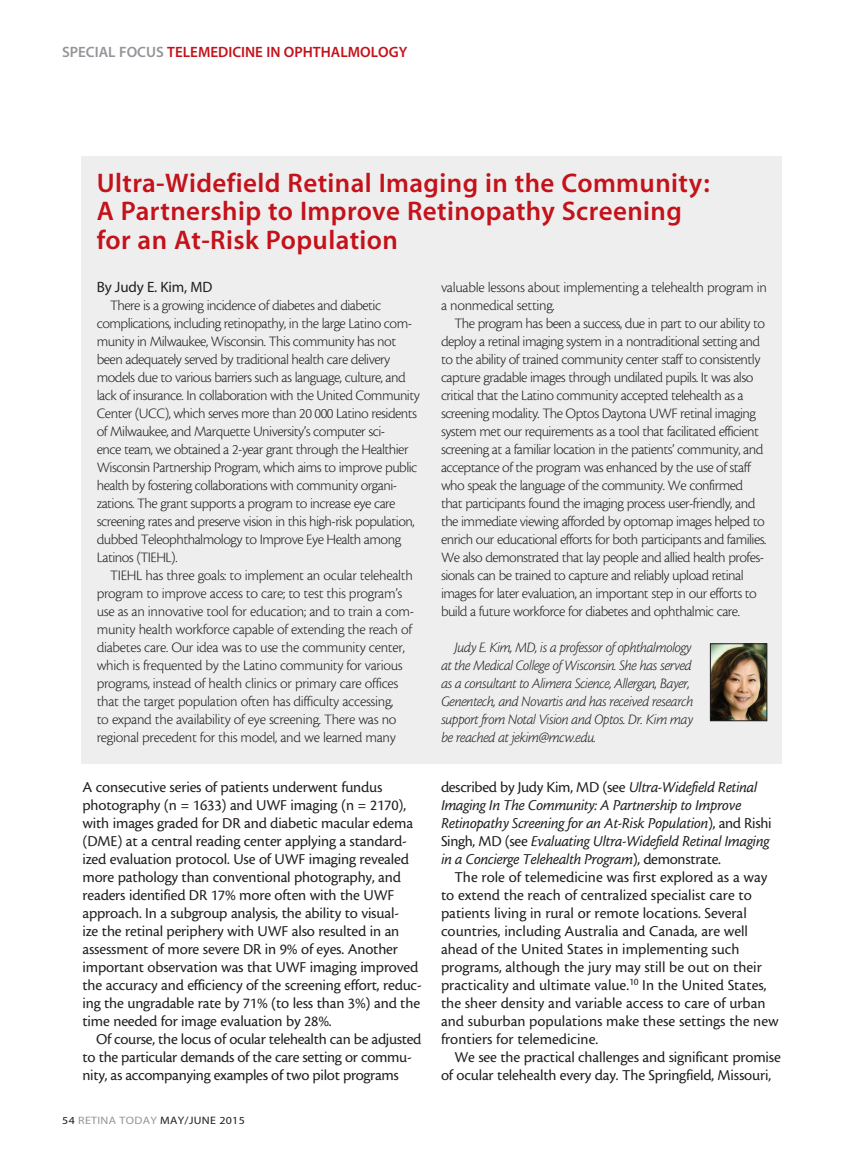
<style>
.page{position:relative;width:864px;height:1161px;background:#fff}
.page>*{position:absolute;margin:0;border:0;box-sizing:border-box;transform-origin:0 0}
.Subhead_Special_no_l{font:27px/28.5px "Myriad MM 565 600";letter-spacing:.015em;color:#c4121a}
.body{font:15.75px/18px "Cronos MM 408 10";letter-spacing:-.01em;color:#231f20}
.body-2{font:15.75px/18px "Cronos MM It 408 10";letter-spacing:-.02em;color:#231f20}
.sidebar_body{font:15px/18px "Cronos MM 250 10";letter-spacing:-.035em;color:#231f20}
.sidebar_body-2{font:15px/18px "Cronos MM It 250 10";letter-spacing:-.035em;color:#231f20}
.t1{font:15px "Myriad MM 565 600";color:#c4121a}
.sidebar_author{font:15px "Myriad MM 400 600";letter-spacing:-.01em;color:#231f20}
.t2{font:10.8px "Myriad MM 400 600";letter-spacing:.025em;color:#231f20;scale:1.11 1}
.s1{color:#939598}
.s2{font-family:"Cronos MM 408 10"}
</style>
<div class="page">
<div style="left:82px;top:157px;width:700px;height:607px;background:#eeeeef"></div>
<img style="left:712px;top:645px;width:53px;height:74px">
<div style="left:710px;top:643px;width:57px;height:78px;border:1px solid #231f20"></div>
<p class="t1" style="left:62px;top:45px;width:347px"><span class="s1">SPECIAL FOCUS</span> TELEMEDICINE IN OPHTHALMOLOGY</p>
<p class="Subhead_Special_no_l" style="left:97px;top:170px;width:614px">Ultra-Widefield Retinal Imaging in the Community:<br>A Partnership to Improve Retinopathy Screening for an At-Risk Population</p>
<p class="sidebar_author" style="left:97px;top:280px;width:117px">By Judy E. Kim, MD</p>
<p class="sidebar_body" style="left:97px;top:297px;width:325px;text-indent:14px">There is a growing incidence of diabetes and diabetic complications, including retinopathy, in the large Latino com&shy;munity in Milwaukee, Wisconsin. This community has not been adequately served by traditional health care delivery models due to various barriers such as language, culture, and lack of insurance. In collaboration with the United Community Center (UCC), which serves more than 20 000 Latino residents of Milwaukee, and Marquette University’s computer sci-<br>ence team, we obtained a 2-year grant through the Healthier Wisconsin Partnership Program, which aims to improve public health by fostering collaborations with community organi&shy;zations. The grant supports a program to increase eye care screening rates and preserve vision in this high-risk population, dubbed Teleophthalmology to Improve Eye Health among Latinos (TIEHL).</p>
<p class="sidebar_body" style="left:97px;top:567px;width:319px;text-indent:14px">TIEHL has three goals: to implement an ocular telehealth program to improve access to care; to test this program’s use as an innovative tool for education; and to train a com&shy;munity health workforce capable of extending the reach of diabetes care. Our idea was to use the community center, which is frequented by the Latino community for various programs, instead of health clinics or primary care offices that the target population often has difficulty accessing,<br>to expand the availability of eye screening. There was no regional precedent for this model, and we learned many</p>
<p class="sidebar_body" style="left:441px;top:279px;width:328px">valuable lessons about implementing a telehealth program in a nonmedical setting.</p>
<p class="sidebar_body" style="left:441px;top:315px;width:327px;text-indent:14px">The program has been a success, due in part to our ability to deploy a retinal imaging system in a nontraditional setting and to the ability of trained community center staff to consistently capture gradable images through undilated pupils. It was also critical that the Latino community accepted telehealth as a screening modality. The Optos Daytona UWF retinal imaging system met our requirements as a tool that facilitated efficient screening at a familiar location in the patients’ community, and acceptance of the program was enhanced by the use of staff who speak the language of the community. We confirmed that participants found the imaging process user-friendly, and the immediate viewing afforded by optomap images helped to enrich our educational efforts for both participants and families.<br>We also demonstrated that lay people and allied health profes&shy;sionals can be trained to capture and reliably upload retinal images for later evaluation, an important step in our efforts to build a future workforce for diabetes and ophthalmic care.</p>
<p class="sidebar_body-2" style="left:441px;top:639px;width:254px;text-indent:14px">Judy E. Kim, MD, is a professor of ophthalmology at the Medical College of Wisconsin. She has served as a consultant to Alimera Science, Allergan, Bayer, Genentech, and Novartis and has received research support from Notal Vision and Optos. Dr. Kim may be reached at jekim@mcw.edu.</p>
<p class="body" style="left:82px;top:778px;width:341px">A consecutive series of patients underwent fundus photography (n = 1633) and UWF imaging (n = 2170), with images graded for DR and diabetic macular edema (DME) at a central reading center applying a standard&shy;ized evaluation protocol. Use of UWF imaging revealed more pathology than conventional photography, and readers identified DR 17% more often with the UWF approach. In a subgroup analysis, the ability to visual-<br>ize the retinal periphery with UWF also resulted in an assessment of more severe DR in 9% of eyes. Another important observation was that UWF imaging improved the accuracy and efficiency of the screening effort, reduc&shy;ing the ungradable rate by 71% (to less than 3%) and the time needed for image evaluation by 28%.</p>
<p class="body" style="left:82px;top:1030px;width:341px;text-indent:14px">Of course, the locus of ocular telehealth can be adjusted to the particular demands of the care setting or commu&shy;nity, as accompanying examples of two pilot programs</p>
<p class="t2" style="left:62px;top:1115px;width:166px">54 <span class="s1">RETINA TODAY</span> MAY/JUNE 2015</p>
<p class="body-2" style="left:441px;top:778px;width:332px"><span class="s2">described by Judy Kim, MD (see</span> Ultra-Widefield Retinal Imaging In The Community: A Partnership to Improve Retinopathy Screening for an At-Risk Population<span class="s2">), and Rishi Singh, MD (see</span> Evaluating Ultra-Widefield Retinal Imaging in a Concierge Telehealth Program<span class="s2">), demonstrate.</span></p>
<p class="body" style="left:441px;top:868px;width:339px;text-indent:14px">The role of telemedicine was first explored as a way to extend the reach of centralized specialist care to patients living in rural or remote locations. Several countries, including Australia and Canada, are well ahead of the United States in implementing such programs, although the jury may still be out on their practicality and ultimate value.<sup>10</sup> In the United States, the sheer density and variable access to care of urban and suburban populations make these settings the new frontiers for telemedicine.</p>
<p class="body" style="left:441px;top:1048px;width:341px;text-indent:14px">We see the practical challenges and significant promise of ocular telehealth every day. The Springfield, Missouri,</p>
</div>
